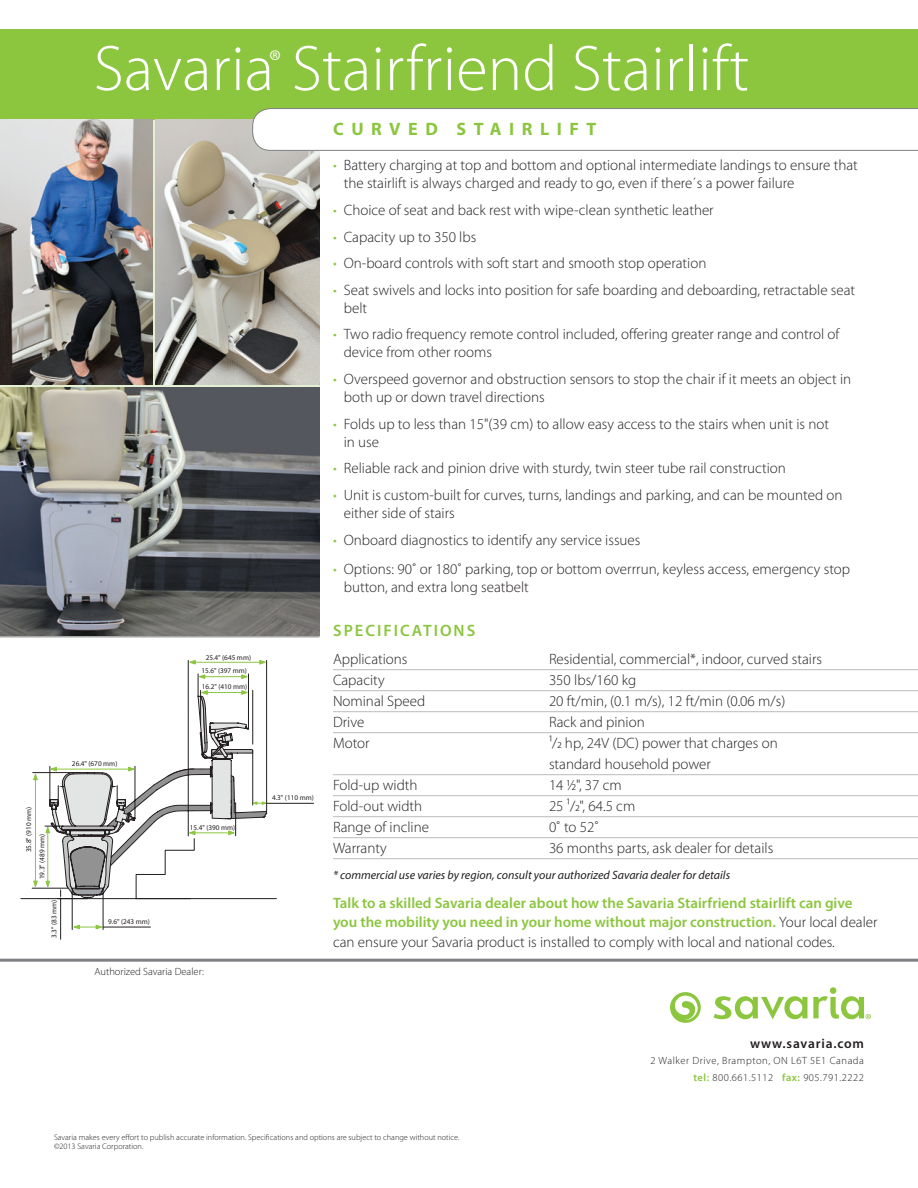
<style>
.page{position:relative;width:918px;height:1188px;background:#fff}
.page>*{position:absolute;margin:0;border:0;box-sizing:border-box;transform-origin:0 0}
.t1{font:300 64.8px "Myriad Pro";color:#fff}
.t2{font:300 30.3px "Myriad Pro";color:#fff}
.t3{font:700 18px "Myriad Pro";letter-spacing:.42em;color:#8bc63e}
.t4{font:600 16.5px "Myriad Pro";letter-spacing:.12em;color:#8bc63e}
.t5{font:300 15px/18px "Myriad Pro";color:#231f20}
.t6{font:600 15px/19.5px "Myriad Pro";color:#8bc63e}
.t7{font:600 13.5px "Myriad Pro";letter-spacing:.06em;color:#231f20}
.t8{font:italic 12px "Myriad Pro";color:#231f20}
.t9{font:300 10.5px/16.5px "Myriad Pro";letter-spacing:.05em;color:#231f20;text-align:right}
.t10{font:300 10.5px "Myriad Pro";color:#231f20}
.t11{font:300 8.25px/9px "Myriad Pro";color:#231f20}
.t12{font:7.2px/13.4px "Myriad Pro";color:#221d1f}
.s1{color:#8bc63e}
.s2{font-weight:300;color:#231f20}
.s3{font-weight:600;color:#8bc63e}
</style>
<div class="page">
<div style="left:0;top:29px;width:918px;height:90px;background:#8bc63e"></div>
<hr style="left:333px;top:669px;width:585px;height:1px;background:#bbbcbf">
<hr style="left:333px;top:690px;width:585px;height:1px;background:#bbbcbf">
<hr style="left:333px;top:711px;width:585px;height:1px;background:#bbbcbf">
<hr style="left:333px;top:732px;width:585px;height:1px;background:#bbbcbf">
<hr style="left:333px;top:774px;width:585px;height:1px;background:#bbbcbf">
<hr style="left:333px;top:795px;width:585px;height:1px;background:#bbbcbf">
<hr style="left:333px;top:816px;width:585px;height:1px;background:#bbbcbf">
<hr style="left:333px;top:837px;width:585px;height:1px;background:#bbbcbf">
<hr style="left:333px;top:858px;width:585px;height:1px;background:#bbbcbf">
<hr style="left:0;top:959px;width:918px;height:3px;background:#7e8083">
<svg style="left:714px;top:996px;width:93px;height:23px"></svg>
<svg style="left:670px;top:992px;width:31px;height:31px"></svg>
<svg style="left:813px;top:987px;width:58px;height:32px"></svg>
<hr style="left:0;top:637px;width:320px;height:1px;background:#808285">
<svg style="left:32px;top:660px;width:282px;height:270px"></svg>
<img style="left:0;top:387px;width:320px;height:248px">
<img style="left:155px;top:119px;width:164px;height:266px">
<img style="left:0;top:119px;width:153px;height:266px">
<svg style="left:252px;top:108px;width:666px;height:43px"></svg>
<h1 class="t1" style="left:94px;top:29px;width:657px">Savaria Stairfriend Stairlift</h1>
<h2 class="t2" style="left:269px;top:43px;width:13px">®</h2>
<p class="t3" style="left:333px;top:117px;width:265px">CURVED STAIRLIFT</p>
<p class="t12" style="left:206px;top:651px;width:47px">25.4" (645 mm)</p>
<p class="t12" style="left:201px;top:663px;width:47px">15.6" (397 mm)</p>
<p class="t12" style="left:202px;top:680px;width:47px">16.2" (410 mm)</p>
<p class="t12" style="left:72px;top:757px;width:47px">26.4" (670 mm)</p>
<p class="t12" style="left:22px;top:879px;width:74px;text-indent:27px;rotate:-90deg">35.8" (910 mm)<br>19.3" (489 mm)</p>
<p class="t12" style="left:47px;top:938px;width:40px;rotate:-90deg">3.3" (83 mm)</p>
<p class="t12" style="left:108px;top:915px;width:43px">9.6" (243 mm)</p>
<p class="t12" style="left:190px;top:820px;width:47px">15.4" (390 mm)</p>
<p class="t10" style="left:95px;top:966px;width:111px">Authorized Savaria Dealer:</p>
<p class="t12" style="left:272px;top:791px;width:43px">4.3" (110 mm)</p>
<p class="t5" style="left:344px;top:156px;width:516px;text-indent:-11px"><span class="s1">•</span> Battery charging at top and bottom and optional intermediate landings to ensure that the stairlift is always charged and ready to go, even if there΄s a power failure</p>
<p class="t5" style="left:333px;top:201px;width:382px"><span class="s1">•</span> Choice of seat and back rest with wipe-clean synthetic leather</p>
<p class="t5" style="left:333px;top:227px;width:145px"><span class="s1">•</span> Capacity up to 350 lbs</p>
<p class="t5" style="left:333px;top:254px;width:375px"><span class="s1">•</span> On-board controls with soft start and smooth stop operation</p>
<p class="t5" style="left:344px;top:281px;width:513px;text-indent:-11px"><span class="s1">•</span> Seat swivels and locks into position for safe boarding and deboarding, retractable seat belt</p>
<p class="t5" style="left:344px;top:325px;width:497px;text-indent:-11px"><span class="s1">•</span> Two radio frequency remote control included, offering greater range and control of device from other rooms</p>
<p class="t5" style="left:344px;top:370px;width:509px;text-indent:-11px"><span class="s1">•</span> Overspeed governor and obstruction sensors to stop the chair if it meets an object in both up or down travel directions</p>
<p class="t5" style="left:344px;top:415px;width:487px;text-indent:-11px"><span class="s1">•</span> Folds up to less than 15"(39 cm) to allow easy access to the stairs when unit is not in use</p>
<p class="t5" style="left:333px;top:459px;width:454px"><span class="s1">•</span> Reliable rack and pinion drive with sturdy, twin steer tube rail construction</p>
<p class="t5" style="left:344px;top:486px;width:500px;text-indent:-11px"><span class="s1">•</span> Unit is custom-built for curves, turns, landings and parking, and can be mounted on either side of stairs</p>
<p class="t5" style="left:333px;top:531px;width:309px"><span class="s1">•</span> Onboard diagnostics to identify any service issues</p>
<p class="t5" style="left:344px;top:560px;width:508px;text-indent:-11px"><span class="s1">•</span> Options: 90˚ or 180˚ parking, top or bottom overrrun, keyless access, emergency stop button, and extra long seatbelt</p>
<p class="t4" style="left:333px;top:620px;width:144px">SPECIFICATIONS</p>
<p class="t5" style="left:333px;top:650px;width:76px">Applications</p>
<p class="t5" style="left:549px;top:650px;width:275px">Residential, commercial*, indoor, curved stairs</p>
<p class="t5" style="left:333px;top:671px;width:53px">Capacity</p>
<p class="t5" style="left:549px;top:671px;width:89px">350 lbs/160 kg</p>
<p class="t5" style="left:333px;top:692px;width:94px">Nominal Speed</p>
<p class="t5" style="left:549px;top:692px;width:238px">20 ft/min, (0.1 m/s), 12 ft/min (0.06 m/s)</p>
<p class="t5" style="left:333px;top:713px;width:33px">Drive</p>
<p class="t5" style="left:549px;top:713px;width:97px">Rack and pinion</p>
<p class="t5" style="left:333px;top:734px;width:38px">Motor</p>
<p class="t5" style="left:549px;top:732px;width:230px;line-height:21px">¹/2 hp, 24V (DC) power that charges on standard household power</p>
<p class="t5" style="left:333px;top:776px;width:86px">Fold-up width</p>
<p class="t5" style="left:549px;top:776px;width:74px">14 1/2", 37 cm</p>
<p class="t5" style="left:333px;top:797px;width:91px">Fold-out width</p>
<p class="t5" style="left:549px;top:797px;width:88px">25 ¹/2", 64.5 cm</p>
<p class="t5" style="left:333px;top:818px;width:98px">Range of incline</p>
<p class="t5" style="left:549px;top:818px;width:52px">0˚ to 52˚</p>
<p class="t5" style="left:333px;top:839px;width:55px">Warranty</p>
<p class="t5" style="left:549px;top:839px;width:226px">36 months parts, ask dealer for details</p>
<p class="t8" style="left:333px;top:868px;width:399px">* commercial use varies by region, consult your authorized Savaria dealer for details</p>
<p class="t6" style="left:333px;top:892px;width:546px">Talk to a skilled Savaria dealer about how the Savaria Stairfriend stairlift can give you the mobility you need in your home without major construction. <span class="s2">Your local dealer can ensure your Savaria product is installed to comply with local and national codes.</span></p>
<p class="t7" style="left:750px;top:1035px;width:115px">www.savaria.com</p>
<p class="t9" style="left:650px;top:1053px;width:215px">2 Walker Drive, Brampton, ON L6T 5E1 Canada <span class="s3">tel:</span> 800.661.5112 <span class="s3">fax:</span> 905.791.2222</p>
<p class="t11" style="left:54px;top:1133px;width:407px">Savaria makes every effort to publish accurate information. Specifications and options are subject to change without notice. ©2013 Savaria Corporation.</p>
</div>
